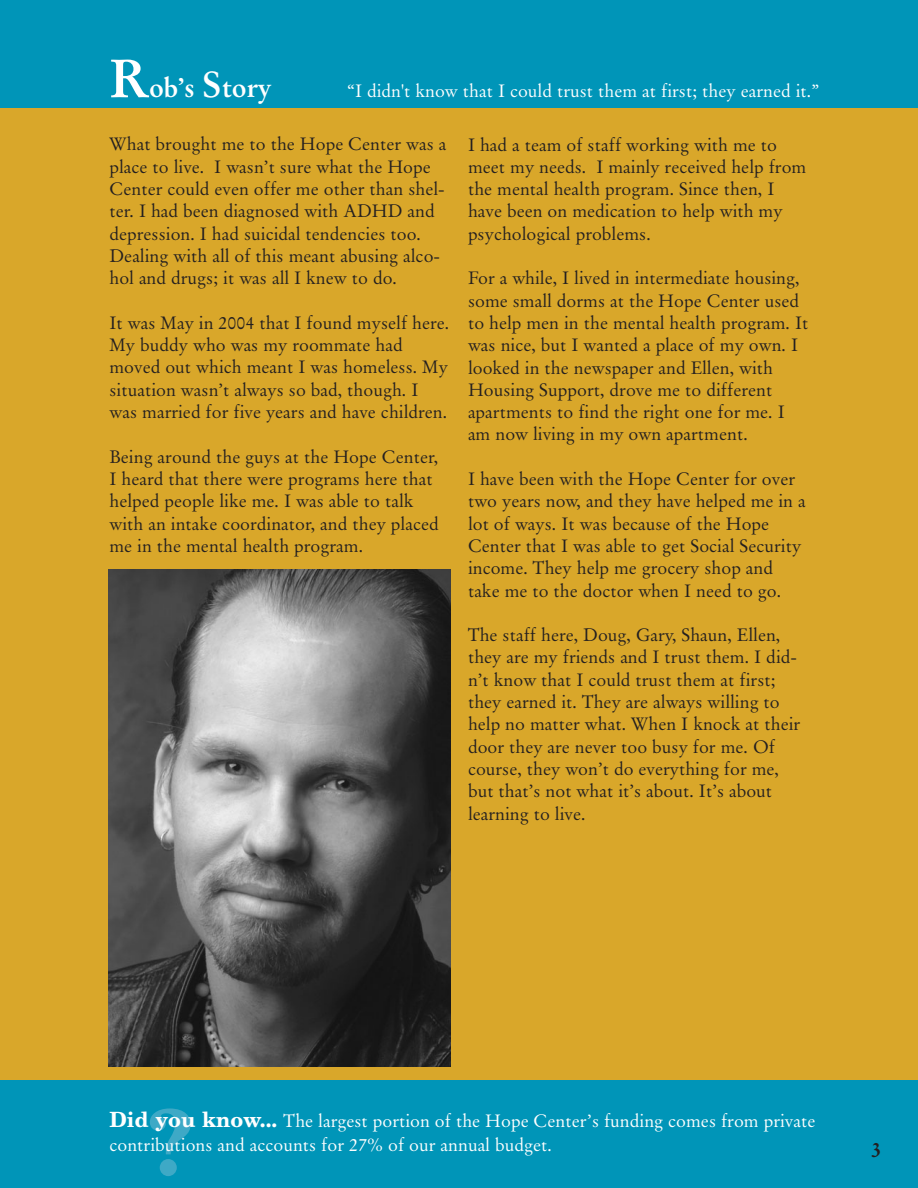
<style>
.page{position:relative;width:918px;height:1188px;background:#fff}
.page>*{position:absolute;margin:0;border:0;box-sizing:border-box;transform-origin:0 0}
.t1{font:700 90px "New Century Schlbk";color:#3ea9c6}
.t2{font:700 27px "Original Garamond BT";color:#fff}
.t3{font:700 21px "Original Garamond BT";color:#231f20}
.t4{font:18px/22.4px "Original Garamond BT";color:#231f20}
.t5{font:18px/24px "Original Garamond BT";color:#fff}
.s1{font-size:54px}
.s2{font-size:36px}
.s3{font-family:"New Century Schlbk";font-weight:700;font-size:21px}
</style>
<div class="page">
<div style="left:0;top:108px;width:918px;height:972px;background:#d9a72a"></div>
<div style="left:0;top:1080px;width:918px;height:108px;background:#0095b8"></div>
<div style="left:0;top:0;width:918px;height:108px;background:#0095b8"></div>
<img style="left:108px;top:569px;width:342px;height:497px">
<h2 class="t2" style="left:110px;top:78px;width:164px"><span class="s1">R</span>ob’s <span class="s2">S</span>tory</h2>
<p class="t5" style="left:347px;top:81px;width:474px">“I didn't know that I could trust them at first; they earned it.”</p>
<p class="t4" style="left:110px;top:135px;width:339px">What brought me to the Hope Center was a place to live. I wasn’t sure what the Hope Center could even offer me other than shel&shy;ter. I had been diagnosed with ADHD and depression. I had suicidal tendencies too.<br>Dealing with all of this meant abusing alco&shy;hol and drugs; it was all I knew to do.</p>
<p class="t4" style="left:110px;top:313px;width:341px">It was May in 2004 that I found myself here.<br>My buddy who was my roommate had moved out which meant I was homeless. My situation wasn’t always so bad, though. I was married for five years and have children.</p>
<p class="t4" style="left:110px;top:447px;width:331px">Being around the guys at the Hope Center, I heard that there were programs here that helped people like me. I was able to talk with an intake coordinator, and they placed me in the mental health program.</p>
<p class="t4" style="left:468px;top:135px;width:340px">I had a team of staff working with me to meet my needs. I mainly received help from the mental health program. Since then, I have been on medication to help with my psychological problems.</p>
<p class="t4" style="left:468px;top:269px;width:342px">For a while, I lived in intermediate housing, some small dorms at the Hope Center used to help men in the mental health program. It was nice, but I wanted a place of my own. I looked in the newspaper and Ellen, with Housing Support, drove me to different apartments to find the right one for me. I am now living in my own apartment.</p>
<p class="t4" style="left:468px;top:470px;width:339px">I have been with the Hope Center for over two years now, and they have helped me in a lot of ways. It was because of the Hope Center that I was able to get Social Security income. They help me grocery shop and take me to the doctor when I need to go.</p>
<p class="t4" style="left:468px;top:626px;width:334px">The staff here, Doug, Gary, Shaun, Ellen, they are my friends and I trust them. I did&shy;n’t know that I could trust them at first; they earned it. They are always willing to help no matter what. When I knock at their door they are never too busy for me. Of course, they won’t do everything for me, but that’s not what it’s about. It’s about learning to live.</p>
<h1 class="t1" style="left:148px;top:1108px;width:46px">?</h1>
<p class="t5" style="left:109px;top:1110px;width:707px"><span class="s3">Did you know...</span> The largest portion of the Hope Center’s funding comes from private contributions and accounts for 27% of our annual budget.</p>
<p class="t3" style="left:871px;top:1142px;width:12px">3</p>
</div>
